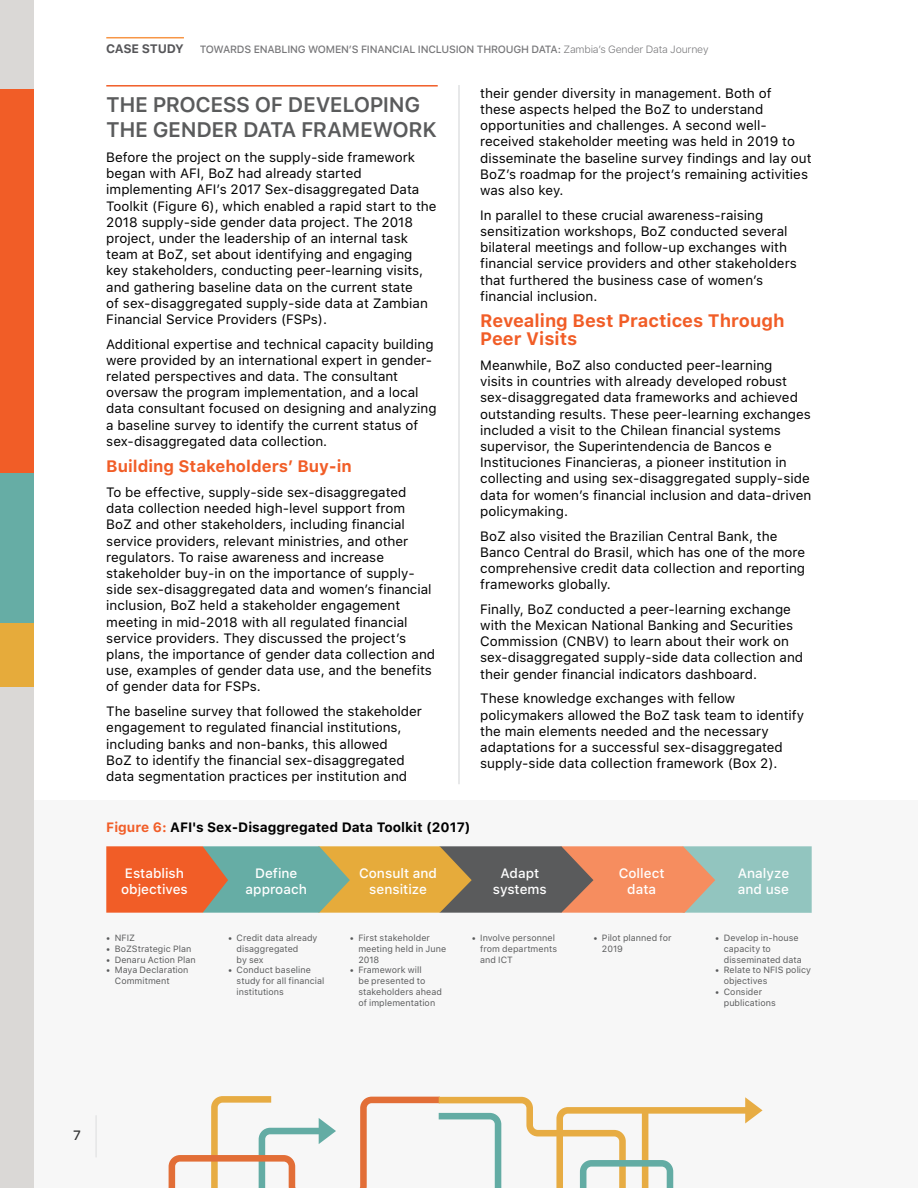
<style>
.page{position:relative;width:918px;height:1188px;background:#fff}
.page>*{position:absolute;margin:0;border:0;box-sizing:border-box;transform-origin:0 0}
.t1{font:600 21px/25.2px "SF Pro Text";letter-spacing:-.02em;color:#5a5b5c}
.t2{font:700 18px/18px "SF Pro Text";color:#f15d27}
.t3{font:700 16.5px "SF Pro Text";color:#f15d27}
.t4{font:13.5px/16.2px "SF Pro Text";color:#000}
.t5{font:500 13.5px/16.2px "SF Pro Text";color:#fff;text-align:center}
.t6{font:700 13.5px "SF Pro Text";color:#000}
.t7{font:500 13.5px "SF Pro Text";color:#000}
.t8{font:700 12.3px "SF Pro Text";letter-spacing:-.02em;color:#565659}
.t9{font:500 10.5px "SF Pro Text";letter-spacing:-.02em;color:#565659}
.t10{font:9px/10.8px "SF Pro Text";letter-spacing:.005em;color:#5a5b5c}
.s1{font-weight:300}
.s2{color:#f15d27}
</style>
<div class="page">
<div style="left:0;top:0;width:34px;height:1188px;background:#dad8d6"></div>
<div style="left:0;top:89px;width:34px;height:419px;background:#f15d27"></div>
<div style="left:0;top:473px;width:34px;height:151px;background:#66ada5"></div>
<div style="left:0;top:624px;width:34px;height:63px;background:#e6ab3b"></div>
<hr style="left:106px;top:37px;width:78px;height:1px;background:#f79646">
<div style="left:34px;top:801px;width:884px;height:387px;background:#f7f7f7"></div>
<hr style="left:106px;top:85px;width:332px;height:2px;background:#f15d27">
<hr style="left:459px;top:85px;width:1px;height:699px;background:#d1d3d4">
<svg style="left:168px;top:1096px;width:595px;height:92px"></svg>
<div style="left:683px;top:846px;width:129px;height:67px;background:#92c5bf"></div>
<svg style="left:106px;top:846px;width:609px;height:67px;background:#b4895f"></svg>
<p class="t8" style="left:106px;top:39px;width:79px">CASE STUDY</p>
<p class="t9" style="left:200px;top:41px;width:510px">TOWARDS ENABLING WOMEN’S FINANCIAL INCLUSION THROUGH DATA: <span class="s1">Zambia’s Gender Data Journey</span></p>
<h1 class="t1" style="left:106px;top:91px;width:332px">THE PROCESS OF DEVELOPING<br>THE GENDER DATA FRAMEWORK</h1>
<p class="t4" style="left:106px;top:149px;width:332px">Before the project on the supply-side framework began with AFI, BoZ had already started implementing AFI’s 2017 Sex-disaggregated Data Toolkit (Figure 6), which enabled a rapid start to the 2018 supply-side gender data project. The 2018 project, under the leadership of an internal task team at BoZ, set about identifying and engaging key stakeholders, conducting peer-learning visits, and gathering baseline data on the current state<br>of sex-disaggregated supply-side data at Zambian Financial Service Providers (FSPs).</p>
<p class="t4" style="left:106px;top:335px;width:332px">Additional expertise and technical capacity building were provided by an international expert in gender&shy;related perspectives and data. The consultant oversaw the program implementation, and a local data consultant focused on designing and analyzing a baseline survey to identify the current status of sex-disaggregated data collection.</p>
<p class="t3" style="left:106px;top:454px;width:247px">Building Stakeholders’ Buy-in</p>
<p class="t4" style="left:106px;top:484px;width:330px">To be effective, supply-side sex-disaggregated data collection needed high-level support from<br>BoZ and other stakeholders, including financial service providers, relevant ministries, and other regulators. To raise awareness and increase stakeholder buy-in on the importance of supply&shy;side sex-disaggregated data and women’s financial inclusion, BoZ held a stakeholder engagement meeting in mid-2018 with all regulated financial service providers. They discussed the project’s plans, the importance of gender data collection and use, examples of gender data use, and the benefits of gender data for FSPs.</p>
<p class="t4" style="left:106px;top:703px;width:317px">The baseline survey that followed the stakeholder engagement to regulated financial institutions, including banks and non-banks, this allowed<br>BoZ to identify the financial sex-disaggregated data segmentation practices per institution and</p>
<p class="t4" style="left:480px;top:85px;width:333px">their gender diversity in management. Both of<br>these aspects helped the BoZ to understand opportunities and challenges. A second well&shy;received stakeholder meeting was held in 2019 to disseminate the baseline survey findings and lay out BoZ’s roadmap for the project’s remaining activities was also key.</p>
<p class="t4" style="left:480px;top:206px;width:318px">In parallel to these crucial awareness-raising sensitization workshops, BoZ conducted several bilateral meetings and follow-up exchanges with financial service providers and other stakeholders that furthered the business case of women’s financial inclusion.</p>
<h2 class="t2" style="left:480px;top:311px;width:306px">Revealing Best Practices Through<br>Peer Visits</h2>
<p class="t4" style="left:480px;top:357px;width:333px">Meanwhile, BoZ also conducted peer-learning<br>visits in countries with already developed robust sex-disaggregated data frameworks and achieved outstanding results. These peer-learning exchanges included a visit to the Chilean financial systems supervisor, the Superintendencia de Bancos e Instituciones Financieras, a pioneer institution in collecting and using sex-disaggregated supply-side data for women’s financial inclusion and data-driven policymaking.</p>
<p class="t4" style="left:480px;top:527px;width:327px">BoZ also visited the Brazilian Central Bank, the Banco Central do Brasil, which has one of the more comprehensive credit data collection and reporting frameworks globally.</p>
<p class="t4" style="left:480px;top:600px;width:324px">Finally, BoZ conducted a peer-learning exchange with the Mexican National Banking and Securities Commission (CNBV) to learn about their work on sex-disaggregated supply-side data collection and their gender financial indicators dashboard.</p>
<p class="t4" style="left:480px;top:690px;width:325px">These knowledge exchanges with fellow policymakers allowed the BoZ task team to identify the main elements needed and the necessary adaptations for a successful sex-disaggregated supply-side data collection framework (Box 2).</p>
<p class="t6" style="left:106px;top:818px;width:366px"><span class="s2">Figure 6:</span> AFI's Sex-Disaggregated Data Toolkit (2017)</p>
<p class="t5" style="left:121px;top:864px;width:68px;text-align:left">Establish objectives</p>
<p class="t5" style="left:359px;top:864px;width:79px">Consult and sensitize</p>
<p class="t5" style="left:619px;top:864px;width:47px">Collect data</p>
<p class="t5" style="left:246px;top:864px;width:63px">Define approach</p>
<p class="t5" style="left:493px;top:864px;width:55px">Adapt systems</p>
<p class="t5" style="left:738px;top:864px;width:53px;text-align:left">Analyze and use</p>
<p class="t10" style="left:106px;top:932px;width:30px">• NFIZ</p>
<p class="t10" style="left:106px;top:943px;width:87px">• BoZStrategic Plan</p>
<p class="t10" style="left:106px;top:954px;width:91px">• Denaru Action Plan</p>
<p class="t10" style="left:115px;top:965px;width:75px;text-indent:-9px">• Maya Declaration<br>Commitment</p>
<p class="t10" style="left:237px;top:932px;width:82px;text-indent:-9px">• Credit data already disaggregated<br>by sex</p>
<p class="t10" style="left:237px;top:965px;width:89px;text-indent:-9px">• Conduct baseline study for all financial institutions</p>
<p class="t10" style="left:358px;top:932px;width:89px;text-indent:-9px">• First stakeholder meeting held in June<br>2018</p>
<p class="t10" style="left:358px;top:965px;width:85px;text-indent:-9px">• Framework will<br>be presented to stakeholders ahead of implementation</p>
<p class="t10" style="left:480px;top:932px;width:78px;text-indent:-9px">• Involve personnel from departments and ICT</p>
<p class="t10" style="left:602px;top:932px;width:71px;text-indent:-9px">• Pilot planned for<br>2019</p>
<p class="t10" style="left:724px;top:932px;width:80px;text-indent:-9px">• Develop in-house capacity to disseminated data</p>
<p class="t10" style="left:724px;top:965px;width:89px;text-indent:-9px">• Relate to NFIS policy objectives</p>
<p class="t10" style="left:724px;top:986px;width:54px;text-indent:-9px">• Consider publications</p>
<p class="t7" style="left:73px;top:1125px;width:9px">7</p>
</div>
